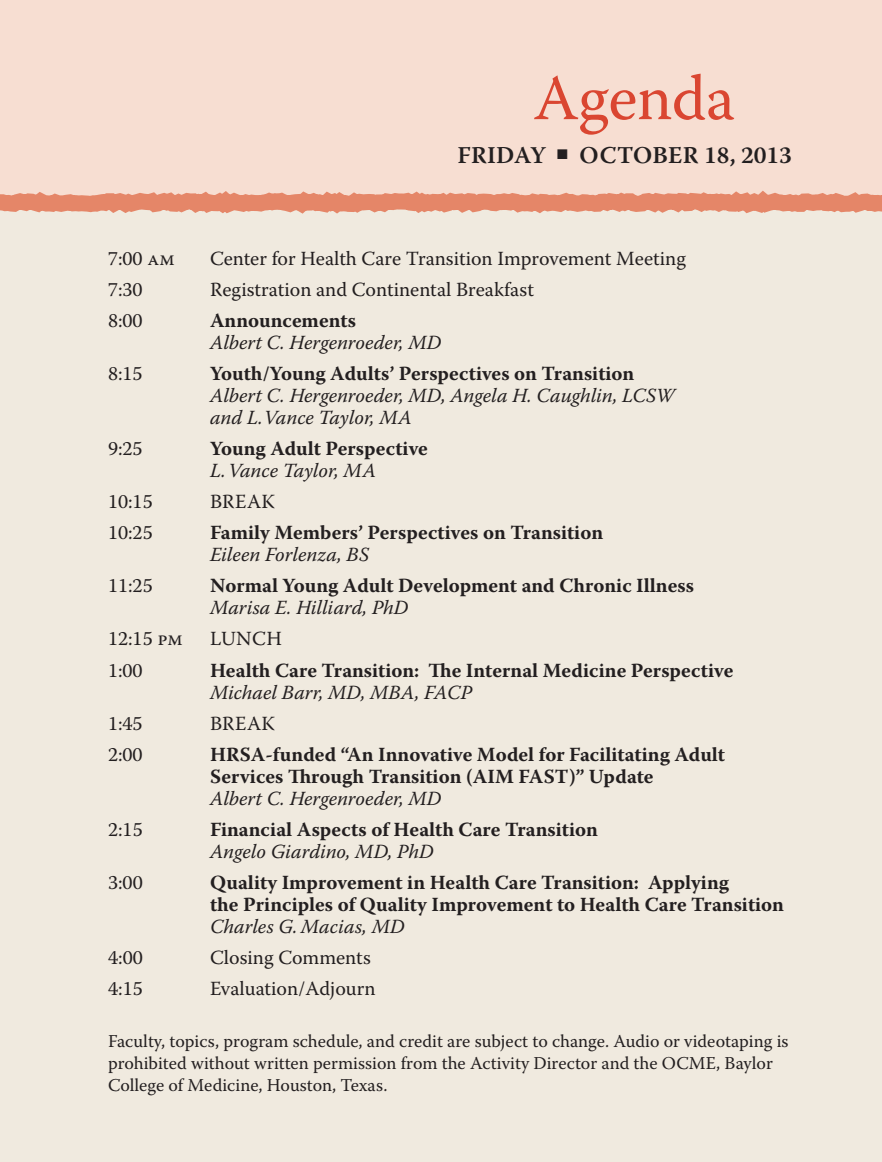
<style>
.page{position:relative;width:882px;height:1162px;background:#fff}
.page>*{position:absolute;margin:0;border:0;box-sizing:border-box;transform-origin:0 0}
.t1{font:64px "Warnock Pro";letter-spacing:-.01em;color:#da4631}
.t2{font:600 24px "Warnock Pro";color:#231f20}
.t3{font:700 20px/22px "Warnock Pro";color:#231f20}
.t4{font:italic 20px/22px "Warnock Pro";color:#231f20}
.t5{font:20px "Warnock Pro";color:#231f20}
.t6{font:18px/22px "Warnock Pro";color:#231f20}
</style>
<div class="page">
<div style="left:0;top:0;width:882px;height:1161px;background:#f0eadf"></div>
<div style="left:0;top:0;width:882px;height:200px;background:#f7ded2"></div>
<svg style="left:0;top:190px;width:882px;height:24px"></svg>
<h1 class="t1" style="left:533px;top:60px;width:203px">Agenda</h1>
<p class="t2" style="left:457px;top:141px;width:141px">FRIDAY ■ OCTOB</p>
<p class="t2" style="left:668px;top:141px;width:125px">ER 18, 2013</p>
<p class="t5" style="left:108px;top:246px;width:68px">7:00 am</p>
<p class="t5" style="left:210px;top:246px;width:477px">Center for Health Care Transition Improvement Meeting</p>
<p class="t5" style="left:108px;top:277px;width:36px">7:30</p>
<p class="t5" style="left:210px;top:277px;width:326px">Registration and Continental Breakfast</p>
<p class="t5" style="left:108px;top:308px;width:36px">8:00</p>
<p class="t3" style="left:210px;top:309px;width:148px">Announcements</p>
<p class="t4" style="left:210px;top:331px;width:233px">Albert C. Hergenroeder, MD</p>
<p class="t5" style="left:108px;top:361px;width:36px">8:15</p>
<p class="t3" style="left:210px;top:362px;width:426px">Youth/Young Adults’ Perspectives on Transition</p>
<p class="t4" style="left:210px;top:384px;width:466px">Albert C. Hergenroeder, MD, Angela H. Caughlin, LCSW and L. Vance Taylor, MA</p>
<p class="t5" style="left:108px;top:436px;width:36px">9:25</p>
<p class="t3" style="left:210px;top:437px;width:219px">Young Adult Perspective</p>
<p class="t4" style="left:210px;top:459px;width:168px">L. Vance Taylor, MA</p>
<p class="t5" style="left:108px;top:489px;width:46px">10:15</p>
<p class="t5" style="left:210px;top:489px;width:27px">Break</p>
<p class="t5" style="left:108px;top:520px;width:46px">10:25</p>
<p class="t3" style="left:210px;top:521px;width:395px">Family Members’ Perspectives on Transition</p>
<p class="t4" style="left:210px;top:543px;width:161px">Eileen Forlenza, BS</p>
<p class="t5" style="left:108px;top:573px;width:46px">11:25</p>
<p class="t3" style="left:210px;top:574px;width:485px">Normal Young Adult Development and Chronic Illness</p>
<p class="t4" style="left:210px;top:596px;width:200px">Marisa E. Hilliard, PhD</p>
<p class="t5" style="left:108px;top:626px;width:76px">12:15 pm</p>
<p class="t5" style="left:210px;top:626px;width:28px">Lunch</p>
<p class="t5" style="left:108px;top:657px;width:36px">1:00</p>
<p class="t3" style="left:210px;top:658px;width:525px">Health Care Transition: The Internal Medicine Perspective</p>
<p class="t4" style="left:210px;top:680px;width:263px">Michael Barr, MD, MBA, FACP</p>
<p class="t5" style="left:108px;top:710px;width:36px">1:45</p>
<p class="t5" style="left:210px;top:710px;width:27px">Break</p>
<p class="t5" style="left:108px;top:741px;width:36px">2:00</p>
<p class="t3" style="left:210px;top:742px;width:517px">HRSA-funded “An Innovative Model for Facilitating Adult</p>
<p class="t3" style="left:108px;top:764px;width:58px">S</p>
<p class="t3" style="left:221px;top:764px;width:434px">ervices Through Transition (AIM FAST )” Update</p>
<p class="t4" style="left:210px;top:786px;width:233px">Albert C. Hergenroeder, MD</p>
<p class="t5" style="left:108px;top:816px;width:36px">2:15</p>
<p class="t3" style="left:210px;top:817px;width:389px">Financial Aspects of Health Care Transition</p>
<p class="t4" style="left:210px;top:839px;width:225px">Angelo Giardino, MD, PhD</p>
<p class="t5" style="left:108px;top:869px;width:36px">3:00</p>
<p class="t3" style="left:210px;top:870px;width:575px">Quality Improvement in Health Care Transition: Applying<br>the Principles of Quality Improvement to Health Care Transition</p>
<p class="t4" style="left:210px;top:914px;width:196px">Charles G. Macias, MD</p>
<p class="t5" style="left:108px;top:944px;width:36px">4:00</p>
<p class="t5" style="left:210px;top:944px;width:162px">Closing Comments</p>
<p class="t5" style="left:108px;top:975px;width:36px">4:15</p>
<p class="t5" style="left:210px;top:975px;width:167px">Evaluation/Adjourn</p>
<p class="t6" style="left:108px;top:1029px;width:682px">Faculty, topics, program schedule, and credit are subject to change. Audio or videotaping is prohibited without written permission from the Activity Director and the OCME, Baylor<br>College of Medicine, Houston, Texas.</p>
</div>
